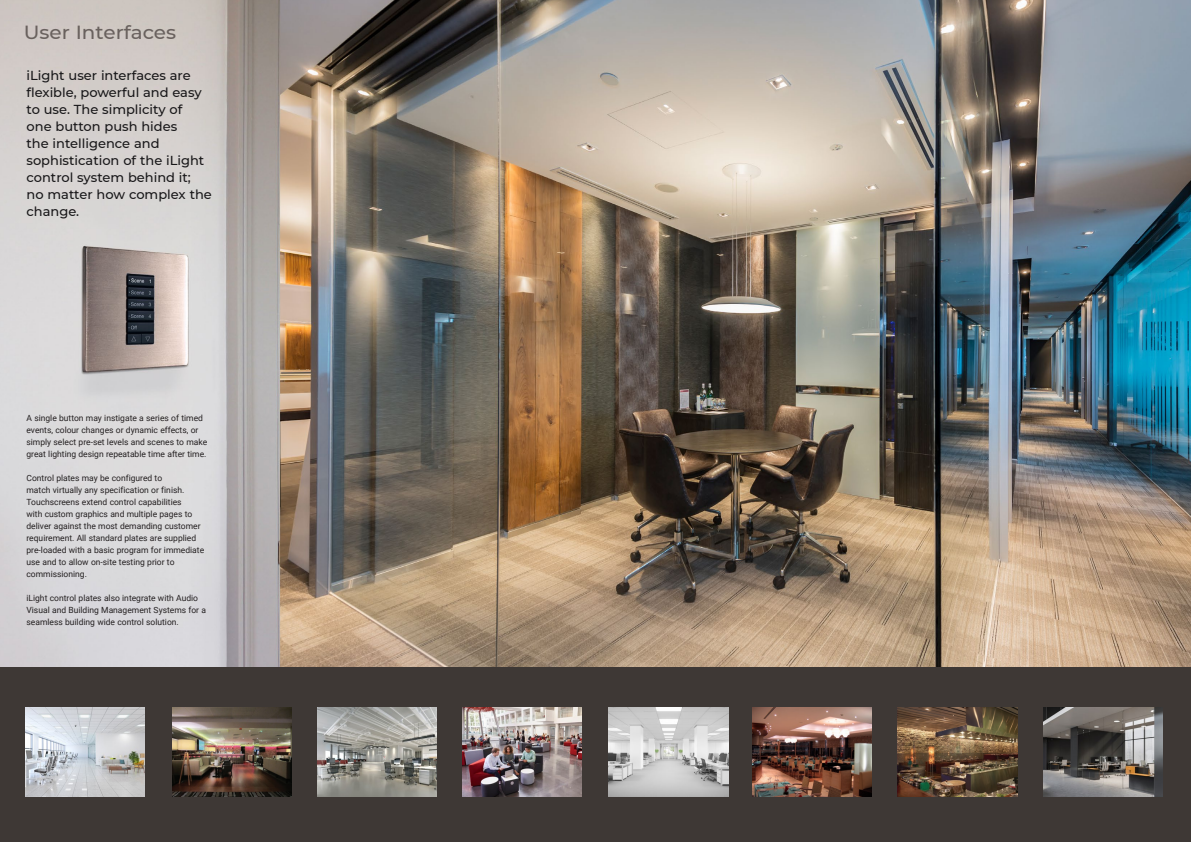
<style>
.page{position:relative;width:1191px;height:842px;background:#fff}
.page>*{position:absolute;margin:0;border:0;box-sizing:border-box;transform-origin:0 0}
.t1{font:500 19px "Montserrat";color:#69615e;scale:1.05 1}
.t2{font:500 13px/17px "Montserrat";color:#181719}
.t3{font:8.5px/12px "Roboto";color:#231f20}
</style>
<div class="page">
<div style="left:0;top:640px;width:1191px;height:202px;background:#3e3835"></div>
<img style="left:0;top:0;width:1191px;height:666px">
<img style="left:26px;top:707px;width:119px;height:90px">
<img style="left:753px;top:707px;width:119px;height:90px">
<img style="left:609px;top:707px;width:119px;height:89px">
<img style="left:898px;top:707px;width:119px;height:89px">
<img style="left:463px;top:707px;width:119px;height:89px">
<img style="left:317px;top:707px;width:119px;height:90px">
<img style="left:172px;top:707px;width:119px;height:90px">
<img style="left:1043px;top:707px;width:119px;height:90px">
<p class="t1" style="left:24px;top:19px;width:147px">User Interfaces</p>
<p class="t2" style="left:27px;top:67px;width:187px">iLight user interfaces are flexible, powerful and easy to use. The simplicity of<br>one button push hides<br>the intelligence and sophistication of the iLight control system behind it;<br>no matter how complex the change.</p>
<p class="t3" style="left:27px;top:412px;width:182px">A single button may instigate a series of timed events, colour changes or dynamic effects, or simply select pre-set levels and scenes to make great lighting design repeatable time after time.</p>
<p class="t3" style="left:27px;top:472px;width:179px">Control plates may be configured to<br>match virtually any specification or finish.<br>Touchscreens extend control capabilities<br>with custom graphics and multiple pages to deliver against the most demanding customer requirement. All standard plates are supplied pre-loaded with a basic program for immediate use and to allow on-site testing prior to commissioning.</p>
<p class="t3" style="left:27px;top:592px;width:181px">iLight control plates also integrate with Audio<br>Visual and Building Management Systems for a seamless building wide control solution.</p>
</div>
